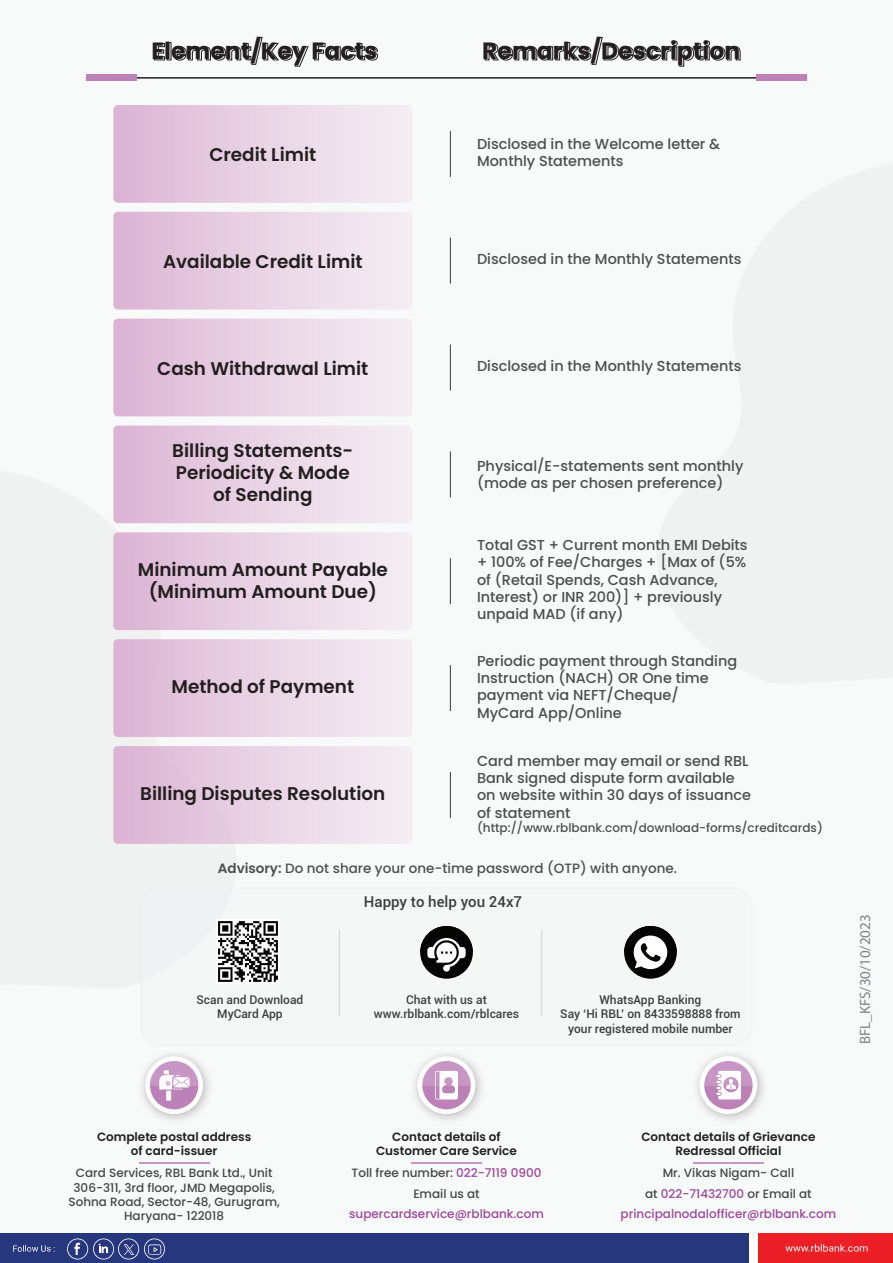
<style>
.page{position:relative;width:893px;height:1263px;background:#f2f3f4}
.page>*{position:absolute;margin:0;border:0;box-sizing:border-box;transform-origin:0 0}
.t1{font:700 23.55px "Poppins";color:#231f20}
.t2{font:600 18.3px/22px "Poppins";color:#231f20;text-align:center}
.t3{font:15px "Myriad Pro";color:#808285}
.t4{font:500 15px "Roboto";color:#3e3e3f}
.t5{font:500 14.4px/17.2px "Poppins";color:#4d4e4d}
.t6{font:500 13.5px "Poppins";color:#4d4e4d}
.t7{font:500 12px/14.4px "Poppins";color:#454646;text-align:center}
.t8{font:500 12px/14.4px "Roboto";color:#3e3e3f;text-align:center}
.t9{font:600 12px/14.4px "Poppins";color:#231f20;text-align:center}
.t10{font:500 12px/20.4px "Poppins";color:#9b479a;text-align:center}
.t11{font:500 12px "Poppins";color:#4d4e4d}
.s1{font-weight:600}
.s2{color:#9b479a}
.s3{color:#454646}
</style>
<div class="page">
<hr style="left:139px;top:1162px;width:71px;height:1px;background:#c896c4">
<hr style="left:411px;top:1162px;width:71px;height:1px;background:#c896c4">
<hr style="left:693px;top:1162px;width:71px;height:1px;background:#c896c4">
<svg style="left:154px;top:43px;width:11px;height:17px"></svg>
<svg style="left:173px;top:37px;width:135px;height:30px"></svg>
<svg style="left:314px;top:43px;width:64px;height:17px"></svg>
<svg style="left:485px;top:37px;width:255px;height:30px"></svg>
<hr style="left:86px;top:77px;width:721px;height:2px;background:#1d1e1e">
<div style="left:86px;top:75px;width:51px;height:6px;background:#bc82b8"></div>
<div style="left:756px;top:75px;width:51px;height:6px;background:#bc82b8"></div>
<img style="left:143px;top:1055px;width:65px;height:64px">
<div style="left:145px;top:1056px;width:58px;height:58px;background:#fff;border-radius:50%"></div>
<svg style="left:150px;top:1061px;width:48px;height:48px"></svg>
<img style="left:416px;top:1055px;width:64px;height:64px">
<div style="left:418px;top:1056px;width:57px;height:58px;background:#fff;border-radius:50%"></div>
<svg style="left:422px;top:1061px;width:49px;height:48px"></svg>
<img style="left:698px;top:1055px;width:64px;height:64px">
<div style="left:699px;top:1056px;width:58px;height:58px;background:#fff;border-radius:50%"></div>
<svg style="left:704px;top:1061px;width:49px;height:48px"></svg>
<svg style="left:113px;top:105px;width:265px;height:98px;background:#e7cfe2"></svg>
<svg style="left:113px;top:212px;width:265px;height:98px;background:#e7cfe2"></svg>
<svg style="left:113px;top:319px;width:265px;height:97px;background:#e7cfe2"></svg>
<svg style="left:113px;top:425px;width:265px;height:98px;background:#e7cfe2"></svg>
<hr style="left:450px;top:131px;width:1px;height:46px;background:#393a39">
<hr style="left:450px;top:238px;width:1px;height:46px;background:#393a39">
<hr style="left:450px;top:345px;width:1px;height:45px;background:#393a39">
<hr style="left:450px;top:451px;width:1px;height:46px;background:#393a39">
<svg style="left:113px;top:532px;width:265px;height:98px;background:#e7cfe2"></svg>
<hr style="left:450px;top:558px;width:1px;height:46px;background:#393a39">
<svg style="left:113px;top:639px;width:265px;height:98px;background:#e7cfe2"></svg>
<hr style="left:450px;top:665px;width:1px;height:46px;background:#393a39">
<svg style="left:113px;top:746px;width:265px;height:98px;background:#e7cfe2"></svg>
<hr style="left:450px;top:772px;width:1px;height:46px;background:#393a39">
<div style="left:0;top:1234px;width:749px;height:29px;background:#27377d"></div>
<svg style="left:36px;top:1245px;width:19px;height:7px"></svg>
<svg style="left:67px;top:1238px;width:98px;height:21px"></svg>
<div style="left:757px;top:1234px;width:136px;height:29px;background:#ec1f26"></div>
<svg style="left:785px;top:1244px;width:71px;height:8px"></svg>
<div style="left:749px;top:1234px;width:8px;height:29px;background:#fff"></div>
<div style="left:420px;top:926px;width:53px;height:53px;background:#040503;border-radius:50%"></div>
<svg style="left:420px;top:926px;width:53px;height:46px"></svg>
<hr style="left:339px;top:930px;width:1px;height:85px;background:#dcdbda">
<hr style="left:541px;top:930px;width:1px;height:85px;background:#dcdbda">
<img style="left:216px;top:920px;width:64px;height:64px">
<div style="left:624px;top:926px;width:53px;height:53px;background:#040503;border-radius:50%"></div>
<svg style="left:624px;top:926px;width:53px;height:43px"></svg>
<div style="left:0;top:0;width:36px;height:36px;background:#f8f9f9"></div>
<div style="left:856px;top:0;width:37px;height:36px;background:#f8f9f9"></div>
<svg style="left:856px;top:1233px;width:37px;height:19px"></svg>
<svg style="left:0;top:1233px;width:36px;height:19px"></svg>
<h1 class="t1" style="left:152px;top:37px;width:227px">Element/Key Facts</h1>
<h1 class="t1" style="left:482px;top:37px;width:259px">Remarks/Description</h1>
<p class="t2" style="left:209px;top:144px;width:108px">Credit Limit</p>
<p class="t5" style="left:477px;top:135px;width:245px">Disclosed in the Welcome letter &amp;</p>
<p class="t5" style="left:477px;top:153px;width:148px">Monthly Statements</p>
<p class="t2" style="left:163px;top:250px;width:201px">Available Credit Limit</p>
<p class="t5" style="left:477px;top:251px;width:266px">Disclosed in the Monthly Statements</p>
<p class="t2" style="left:157px;top:357px;width:213px">Cash Withdrawal Limit</p>
<p class="t5" style="left:477px;top:358px;width:266px">Disclosed in the Monthly Statements</p>
<p class="t2" style="left:172px;top:440px;width:183px">Billing Statements-<br>Periodicity &amp; Mode of Sending</p>
<p class="t2" style="left:138px;top:558px;width:251px">Minimum Amount Payable (Minimum Amount Due)</p>
<p class="t2" style="left:171px;top:675px;width:184px">Method of Payment</p>
<p class="t2" style="left:140px;top:782px;width:247px">Billing Disputes Resolution</p>
<p class="t5" style="left:477px;top:457px;width:268px">Physical/E-statements sent monthly (mode as per chosen preference)</p>
<p class="t5" style="left:477px;top:536px;width:272px">Total GST + Current month EMI Debits + 100% of Fee/Charges + [Max of (5% of (Retail Spends, Cash Advance,<br>Interest) or INR 200)] + previously unpaid MAD (if any)</p>
<p class="t5" style="left:477px;top:652px;width:262px">Periodic payment through Standing<br>Instruction (NACH) OR One time payment via NEFT/Cheque/<br>MyCard App/Online</p>
<p class="t5" style="left:477px;top:752px;width:275px">Card member may email or send RBL<br>Bank signed dispute form available on website within 30 days of issuance of statement</p>
<p class="t11" style="left:477px;top:821px;width:347px">(http://www.rblbank.com/download-forms/creditcards)</p>
<p class="t6" style="left:218px;top:860px;width:461px"><span class="s1">Advisory:</span> Do not share your one-time password (OTP) with anyone.</p>
<p class="t8" style="left:197px;top:992px;width:108px">Scan and Download<br>MyCard App</p>
<p class="t4" style="left:364px;top:891px;width:160px">Happy to help you 24x7</p>
<p class="t8" style="left:374px;top:992px;width:147px">Chat with us at www.rblbank.com/rblcares</p>
<p class="t8" style="left:560px;top:992px;width:182px">WhatsApp Banking<br>Say ‘Hi RBL’ on 8433598888 from your registered mobile number</p>
<p class="t3" style="left:856px;top:1044px;width:131px;rotate:-90deg">BFL_KFS/30/10/2023</p>
<p class="t9" style="left:97px;top:1129px;width:156px">Complete postal address of card-issuer</p>
<p class="t7" style="left:68px;top:1166px;width:213px">Card Services, RBL Bank Ltd., Unit<br>306-311, 3rd floor, JMD Megapolis,<br>Sohna Road, Sector-48, Gurugram,<br>Haryana- 122018</p>
<p class="t9" style="left:376px;top:1129px;width:142px">Contact details of<br>Customer Care Service</p>
<p class="t7" style="left:352px;top:1163px;width:191px;line-height:20.4px">Toll free number: <span class="s2">022-7119 0900<br></span>Email us at</p>
<p class="t10" style="left:349px;top:1203px;width:196px">supercardservice@rblbank.com</p>
<p class="t9" style="left:641px;top:1129px;width:176px">Contact details of Grievance<br>Redressal Official</p>
<p class="t10" style="left:621px;top:1163px;width:217px"><span class="s3">Mr. Vikas Nigam- Call<br>at</span> 022-71432700 <span class="s3">or Email at </span>principalnodalofficer@rblbank.com</p>
</div>
